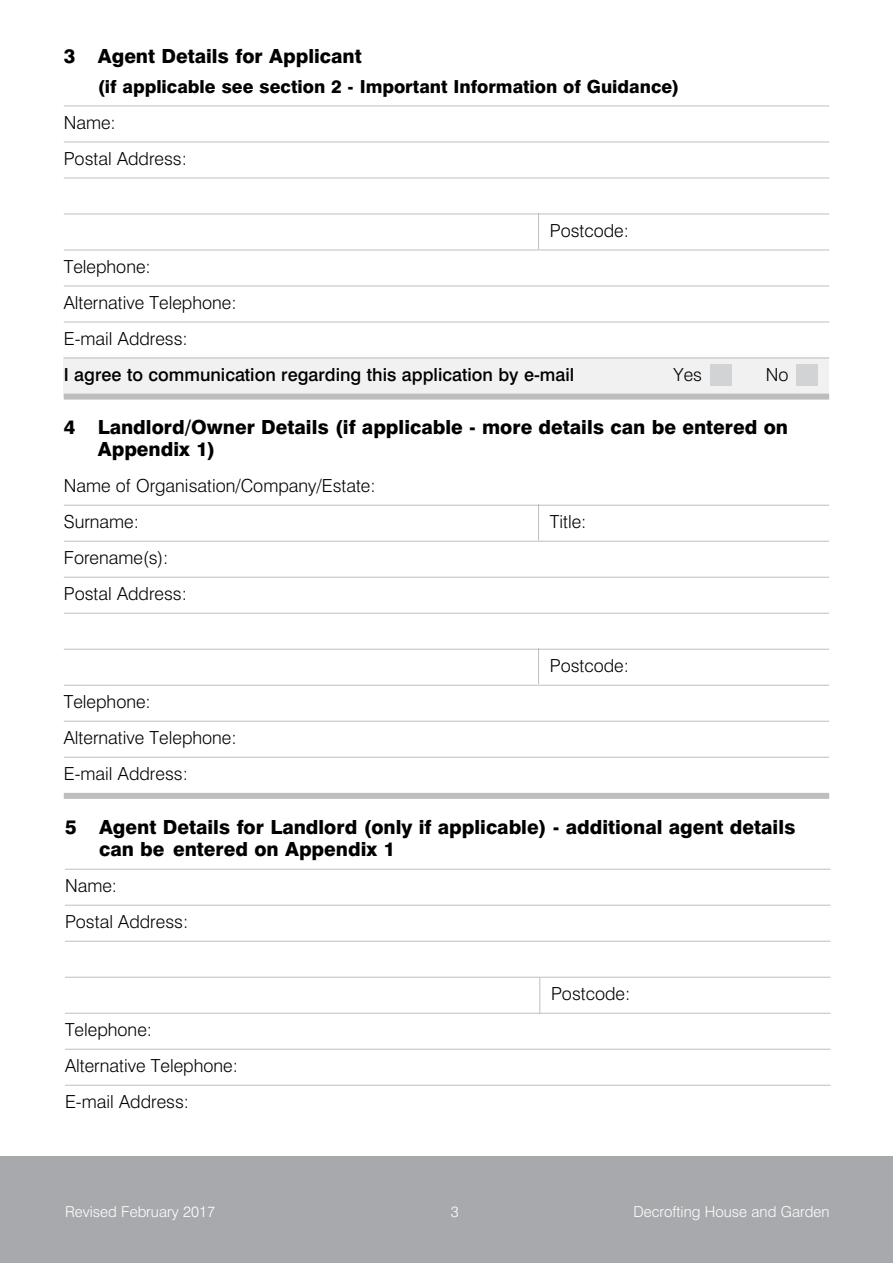
<style>
.page{position:relative;width:893px;height:1263px;background:#fff}
.page>*{position:absolute;margin:0;border:0;box-sizing:border-box;transform-origin:0 0}
.t1{font:800 19.5px/22.5px "Swiss 721 BT";color:#000}
.t2{font:300 18px/36px "Swiss 721 BT";color:#000}
.t3{font:800 18px "Swiss 721 BT";color:#000}
.t4{font:500 18px "Swiss 721 BT";color:#000}
.t5{font:300 15px "Swiss 721 BT";color:#fff}
</style>
<div class="page">
<div style="left:0;top:1157px;width:893px;height:106px;background:#a7a9ac"></div>
<div style="left:64px;top:357px;width:765px;height:40px;background:#f1f1f2"></div>
<hr style="left:64px;top:106px;width:765px;height:1px;background:#bcbec0">
<hr style="left:64px;top:142px;width:765px;height:1px;background:#bcbec0">
<hr style="left:64px;top:178px;width:765px;height:1px;background:#bcbec0">
<hr style="left:64px;top:214px;width:765px;height:1px;background:#bcbec0">
<hr style="left:64px;top:250px;width:765px;height:1px;background:#bcbec0">
<hr style="left:64px;top:286px;width:765px;height:1px;background:#bcbec0">
<hr style="left:64px;top:322px;width:765px;height:1px;background:#bcbec0">
<hr style="left:64px;top:358px;width:765px;height:1px;background:#bcbec0">
<div style="left:64px;top:394px;width:765px;height:6px;background:#bcbec0"></div>
<div style="left:711px;top:364px;width:21px;height:21px;background:#d1d3d4"></div>
<div style="left:797px;top:364px;width:21px;height:21px;background:#d1d3d4"></div>
<hr style="left:538px;top:213px;width:1px;height:36px;background:#bcbec0">
<hr style="left:64px;top:505px;width:765px;height:1px;background:#bcbec0">
<hr style="left:64px;top:541px;width:765px;height:1px;background:#bcbec0">
<hr style="left:64px;top:577px;width:765px;height:1px;background:#bcbec0">
<hr style="left:64px;top:613px;width:765px;height:1px;background:#bcbec0">
<hr style="left:64px;top:649px;width:765px;height:1px;background:#bcbec0">
<hr style="left:64px;top:685px;width:765px;height:1px;background:#bcbec0">
<hr style="left:64px;top:721px;width:765px;height:1px;background:#bcbec0">
<hr style="left:64px;top:757px;width:765px;height:1px;background:#bcbec0">
<div style="left:64px;top:793px;width:765px;height:6px;background:#bcbec0"></div>
<hr style="left:538px;top:504px;width:1px;height:36px;background:#bcbec0">
<hr style="left:538px;top:648px;width:1px;height:36px;background:#bcbec0">
<hr style="left:65px;top:869px;width:765px;height:1px;background:#bcbec0">
<hr style="left:65px;top:905px;width:765px;height:1px;background:#bcbec0">
<hr style="left:65px;top:941px;width:765px;height:1px;background:#bcbec0">
<hr style="left:65px;top:977px;width:765px;height:1px;background:#bcbec0">
<hr style="left:65px;top:1013px;width:765px;height:1px;background:#bcbec0">
<hr style="left:65px;top:1049px;width:765px;height:1px;background:#bcbec0">
<hr style="left:65px;top:1085px;width:765px;height:1px;background:#bcbec0">
<hr style="left:539px;top:977px;width:1px;height:37px;background:#bcbec0">
<p class="t1" style="left:64px;top:44px;width:299px">3 Agent Details for Applicant</p>
<p class="t3" style="left:98px;top:75px;width:583px">(if applicable see section 2 - Important Information of Guidance)</p>
<p class="t2" style="left:64px;top:104px;width:125px">Name:<br>Postal Address:</p>
<p class="t2" style="left:550px;top:212px;width:81px">Postcode:</p>
<p class="t2" style="left:64px;top:248px;width:174px">Telephone:<br>Alternative Telephone:<br>E-mail Address:</p>
<p class="t4" style="left:64px;top:363px;width:512px">I agree to communication regarding this application by e-mail</p>
<p class="t2" style="left:674px;top:356px;width:30px">Yes</p>
<p class="t2" style="left:766px;top:356px;width:24px">No</p>
<p class="t1" style="left:98px;top:415px;width:692px;text-indent:-34px">4 Landlord/Owner Details (if applicable - more details can be entered on<br>Appendix 1)</p>
<p class="t2" style="left:64px;top:467px;width:313px">Name of Organisation/Company/Estate:<br>Surname:</p>
<p class="t2" style="left:550px;top:503px;width:38px">Title:</p>
<p class="t2" style="left:64px;top:539px;width:125px">Forename(s):<br>Postal Address:</p>
<p class="t2" style="left:550px;top:647px;width:81px">Postcode:</p>
<p class="t2" style="left:64px;top:683px;width:174px">Telephone:<br>Alternative Telephone:<br>E-mail Address:</p>
<p class="t1" style="left:99px;top:815px;width:698px;text-indent:-34px">5 Agent Details for Landlord (only if applicable) - additional agent details can be entered on Appendix 1</p>
<p class="t2" style="left:65px;top:867px;width:125px">Name:<br>Postal Address:</p>
<p class="t2" style="left:65px;top:1011px;width:174px">Telephone:<br>Alternative Telephone:<br>E-mail Address:</p>
<p class="t2" style="left:551px;top:975px;width:81px">Postcode:</p>
<p class="t5" style="left:65px;top:1203px;width:151px">Revised February 2017</p>
<p class="t5" style="left:451px;top:1203px;width:9px">3</p>
<p class="t5" style="left:633px;top:1203px;width:198px">Decrofting House and Garden</p>
</div>
